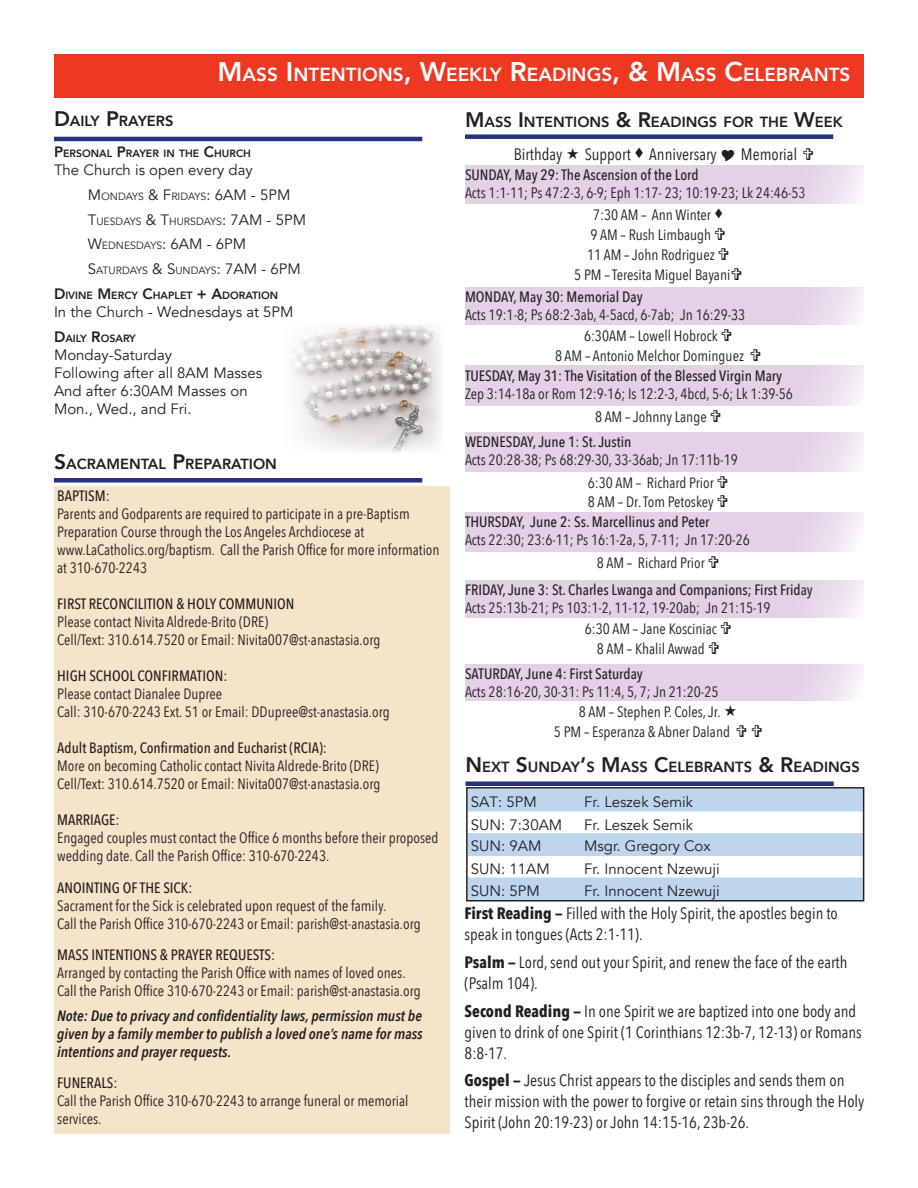
<style>
.page{position:relative;width:918px;height:1188px;background:#fff}
.page>*{position:absolute;margin:0;border:0;box-sizing:border-box;transform-origin:0 0}
.t1{font:800 18.9px "Avenir";color:#fff}
.t2{font:16.5px/21px "Avenir Next Condensed";color:#231f20}
.t3{font:15px/18px "Avenir Next Condensed";color:#231f20}
.t4{font:500 15px "Avenir Next Condensed";color:#231f20}
.t5{font:15px "Avenir";color:#231f20}
.t6{font:italic 600 15px/18px "Avenir Next Condensed";color:#231f20;text-align:justify}
.t7{font:800 14.7px "Avenir";color:#231f20}
.t8{font:10.5px "Avenir";color:#231f20}
.t9{font:800 10.5px "Avenir";color:#231f20}
.s1{font-size:21px}
.s2{font-size:27px}
.s3{font-size:15px}
.s4{font-family:"Avenir"}
.s5{font-weight:700}
</style>
<div class="page">
<svg style="left:469px;top:790px;width:392px;height:109px;fill:#bed5ee"></svg>
<div style="left:466px;top:787px;width:398px;height:115px;border:2px solid #231f20"></div>
<div style="left:54px;top:54px;width:810px;height:43px;background:#ef3822"></div>
<hr style="left:54px;top:137px;width:368px;height:4px;background:#27347d">
<div style="left:465px;top:781px;width:369px;height:5px;background:#27347d"></div>
<div style="left:465px;top:287px;width:398px;height:38px;background:#e3d1e6"></div>
<div style="left:465px;top:134px;width:368px;height:5px;background:#27347d"></div>
<div style="left:465px;top:366px;width:398px;height:40px;background:#e3d1e6"></div>
<div style="left:465px;top:432px;width:398px;height:40px;background:#e3d1e6"></div>
<div style="left:465px;top:512px;width:398px;height:40px;background:#e3d1e6"></div>
<div style="left:465px;top:580px;width:398px;height:38px;background:#e3d1e6"></div>
<div style="left:465px;top:664px;width:398px;height:37px;background:#e3d1e6"></div>
<div style="left:465px;top:165px;width:398px;height:39px;background:#e3d1e6"></div>
<div style="left:54px;top:478px;width:368px;height:5px;background:#27347d"></div>
<div style="left:54px;top:486px;width:395px;height:648px;background:#f5e4c7"></div>
<img style="left:291px;top:324px;width:150px;height:128px">
<p class="t7" style="left:54px;top:110px;width:121px"><span class="s1">D</span>AILY <span class="s1">P</span>RAYERS</p>
<p class="t1" style="left:218px;top:60px;width:634px"><span class="s2">M</span>ASS <span class="s2">I</span> NTENTIONS<span class="s2">, W</span>EEKLY <span class="s2">R</span>EADINGS<span class="s2">, &amp; M</span>ASS <span class="s2">C</span>ELEBRANTS</p>
<p class="t7" style="left:465px;top:111px;width:379px"><span class="s1">M</span>ASS <span class="s1">I</span> NTENTIONS <span class="s1">&amp; R</span>EADINGS FOR THE <span class="s1">W</span>EEK</p>
<p class="t9" style="left:54px;top:145px;width:199px"><span class="s3">P</span>ERSONAL <span class="s3">P</span>RAYER IN THE <span class="s3">C</span>HURCH</p>
<p class="t5" style="left:54px;top:161px;width:200px">The Church is open every day</p>
<p class="t8" style="left:88px;top:190px;width:204px"><span class="s3">M</span>ONDAYS <span class="s3">&amp; F</span>RIDAYS<span class="s3">:</span> <span class="s3">6AM - 5PM</span></p>
<p class="t8" style="left:88px;top:215px;width:220px"><span class="s3">T</span>UESDAYS <span class="s3">&amp; T</span>HURSDAYS<span class="s3">:</span> <span class="s3">7AM - 5PM</span></p>
<p class="t8" style="left:88px;top:240px;width:160px"><span class="s3">W</span>EDNESDAYS<span class="s3">: 6AM - 6PM</span></p>
<p class="t8" style="left:88px;top:264px;width:214px"><span class="s3">S</span>ATURDAYS <span class="s3">&amp; S</span>UNDAYS<span class="s3">:</span> <span class="s3">7AM - 6PM</span></p>
<p class="t9" style="left:54px;top:287px;width:226px"><span class="s3">D</span> IVINE <span class="s3">M</span>ERCY <span class="s3">C</span>HAPLET <span class="s3">+ A</span>DORATION</p>
<p class="t5" style="left:54px;top:303px;width:241px">In the Church - Wednesdays at 5PM</p>
<p class="t9" style="left:54px;top:330px;width:83px"><span class="s3">D</span>AILY <span class="s3">R</span>OSARY</p>
<p class="t5" style="left:54px;top:346px;width:120px">Monday-Saturday</p>
<p class="t5" style="left:54px;top:364px;width:210px">Following after all 8AM Masses</p>
<p class="t5" style="left:54px;top:382px;width:195px">And after 6:30AM Masses on</p>
<p class="t5" style="left:54px;top:400px;width:139px">Mon., Wed., and Fri.</p>
<p class="t7" style="left:54px;top:453px;width:225px"><span class="s1">S</span>ACRAM ENTAL <span class="s1">P</span>REPARATION</p>
<p class="t4" style="left:57px;top:487px;width:54px">BAPTISM:</p>
<p class="t3" style="left:57px;top:504px;width:354px">Parents and Godparents are required to participate in a pre-Baptism<br>Preparation Course through the Los Angeles Archdiocese at</p>
<p class="t3" style="left:57px;top:540px;width:384px">www.LaCatholics.org/baptism. Call the Parish Office for more information at 310-670-2243</p>
<p class="t4" style="left:57px;top:595px;width:239px">FIRST RECONCILITION &amp; HOLY COMMUNION</p>
<p class="t3" style="left:57px;top:612px;width:212px">Please contact Nivita Aldrede-Brito (DRE)</p>
<p class="t3" style="left:57px;top:630px;width:325px">Cell/Text: 310.614.7520 or Email: Nivita007@st-anastasia.org</p>
<p class="t4" style="left:57px;top:667px;width:172px">HIGH SCHOOL CONFIRMATION:</p>
<p class="t3" style="left:57px;top:684px;width:167px">Please contact Dianalee Dupree</p>
<p class="t3" style="left:57px;top:702px;width:334px">Call: 310-670-2243 Ext. 51 or Email: DDupree@st-anastasia.org</p>
<p class="t4" style="left:57px;top:739px;width:271px">Adult Baptism, Confirmation and Eucharist (RCIA):</p>
<p class="t3" style="left:57px;top:756px;width:323px">More on becoming Catholic contact Nivita Aldrede-Brito (DRE)</p>
<p class="t3" style="left:57px;top:774px;width:325px">Cell/Text: 310.614.7520 or Email: Nivita007@st-anastasia.org</p>
<p class="t4" style="left:57px;top:811px;width:64px">MARRIAGE:</p>
<p class="t3" style="left:57px;top:828px;width:383px">Engaged couples must contact the Office 6 months before their proposed</p>
<p class="t3" style="left:57px;top:846px;width:274px">wedding date. Call the Parish Office: 310-670-2243.</p>
<p class="t4" style="left:57px;top:878px;width:137px">ANOINTING OF THE SICK:</p>
<p class="t3" style="left:57px;top:896px;width:331px">Sacrament for the Sick is celebrated upon request of the family.</p>
<p class="t3" style="left:57px;top:914px;width:365px">Call the Parish Office 310-670-2243 or Email: parish@st-anastasia.org</p>
<p class="t4" style="left:57px;top:946px;width:220px">MASS INTENTIONS &amp; PRAYER REQUESTS:</p>
<p class="t3" style="left:57px;top:963px;width:350px">Arranged by contacting the Parish Office with names of loved ones.</p>
<p class="t3" style="left:57px;top:981px;width:365px">Call the Parish Office 310-670-2243 or Email: parish@st-anastasia.org</p>
<p class="t6" style="left:57px;top:1006px;width:367px">Note: Due to privacy and confidentiality laws, permission must be given by a family member to publish a loved one’s name for mass intentions and prayer requests.</p>
<p class="t4" style="left:57px;top:1074px;width:62px">FUNERALS:</p>
<p class="t3" style="left:57px;top:1091px;width:353px">Call the Parish Office 310-670-2243 to arrange funeral or memorial services.</p>
<p class="t2" style="left:514px;top:143px;width:50px">Birthday</p>
<p class="t2" style="left:585px;top:143px;width:134px">Support • Anniversary</p>
<p class="t2" style="left:741px;top:143px;width:58px">Memoria<span class="s4">l</span></p>
<p class="t4" style="left:465px;top:166px;width:235px">SUNDAY, May 29: The Ascension of the Lord</p>
<p class="t3" style="left:465px;top:183px;width:342px">Acts 1:1-11; Ps 47:2-3, 6-9; Eph 1:17- 23; 10:19-23; Lk 24:46-53</p>
<p class="t3" style="left:593px;top:205px;width:132px">7:30 AM – Ann Winter •</p>
<p class="t3" style="left:591px;top:225px;width:122px">9 AM – Rush Limbaugh</p>
<p class="t3" style="left:587px;top:245px;width:129px">11 AM – John Rodriguez</p>
<p class="t3" style="left:574px;top:265px;width:158px">5 PM – Teresita Miguel Bayani</p>
<p class="t4" style="left:465px;top:288px;width:179px">MONDAY, May 30: Memorial Day</p>
<p class="t3" style="left:465px;top:305px;width:282px">Acts 19:1-8; Ps 68:2-3ab, 4-5acd, 6-7ab; Jn 16:29-33</p>
<p class="t3" style="left:584px;top:326px;width:135px">6:30AM – Lowell Hobrock</p>
<p class="t3" style="left:555px;top:346px;width:191px">8 AM – Antonio Melchor Dominguez</p>
<p class="t4" style="left:465px;top:366px;width:319px">TUESDAY, May 31: The Visitation of the Blessed Virgin Mary</p>
<p class="t3" style="left:465px;top:384px;width:329px">Zep 3:14-18a or Rom 12:9-16; Is 12:2-3, 4bcd, 5-6; Lk 1:39-56</p>
<p class="t4" style="left:465px;top:433px;width:168px">WEDNESDAY, June 1: St. Justin</p>
<p class="t3" style="left:465px;top:450px;width:274px">Acts 20:28-38; Ps 68:29-30, 33-36ab; Jn 17:11b-19</p>
<p class="t3" style="left:595px;top:407px;width:113px">8 AM – Johnny Lange</p>
<p class="t3" style="left:588px;top:473px;width:127px">6:30 AM – Richard Prior</p>
<p class="t3" style="left:588px;top:492px;width:127px">8 AM – Dr. Tom Petoskey</p>
<p class="t4" style="left:465px;top:513px;width:246px">THURSDAY, June 2: Ss. Marcellinus and Peter</p>
<p class="t3" style="left:465px;top:530px;width:286px">Acts 22:30; 23:6-11; Ps 16:1-2a, 5, 7-11; Jn 17:20-26</p>
<p class="t4" style="left:465px;top:581px;width:349px">FRIDAY, June 3: St. Charles Lwanga and Companions; First Friday</p>
<p class="t3" style="left:465px;top:598px;width:307px">Acts 25:13b-21; Ps 103:1-2, 11-12, 19-20ab; Jn 21:15-19</p>
<p class="t3" style="left:597px;top:553px;width:109px">8 AM – Richard Prior</p>
<p class="t3" style="left:585px;top:619px;width:134px">6:30 AM – Jane Kosciniac</p>
<p class="t3" style="left:597px;top:639px;width:110px">8 AM – Khalil Awwad</p>
<p class="t4" style="left:465px;top:665px;width:179px">SATURDAY, June 4: First Saturday</p>
<p class="t3" style="left:465px;top:682px;width:255px">Acts 28:16-20, 30-31: Ps 11:4, 5, 7; Jn 21:20-25</p>
<p class="t3" style="left:579px;top:702px;width:143px">8 AM – Stephen P. Coles, Jr.</p>
<p class="t3" style="left:554px;top:722px;width:178px">5 PM – Esperanza &amp; Abner Daland</p>
<p class="t7" style="left:465px;top:755px;width:396px"><span class="s1">N</span> EXT <span class="s1">S</span>UNDAY<span class="s1">’</span>S <span class="s1">M</span>ASS <span class="s1">C</span>ELEBRANTS <span class="s1">&amp; R</span>EADINGS</p>
<p class="t5" style="left:471px;top:793px;width:67px">SAT: 5PM</p>
<p class="t5" style="left:584px;top:793px;width:110px">Fr. Leszek Semik</p>
<p class="t5" style="left:471px;top:816px;width:93px">SUN: 7:30AM</p>
<p class="t5" style="left:584px;top:816px;width:110px">Fr. Leszek Semik</p>
<p class="t5" style="left:471px;top:837px;width:72px">SUN: 9AM</p>
<p class="t5" style="left:584px;top:837px;width:128px">Msgr. Gregory Cox</p>
<p class="t5" style="left:471px;top:860px;width:80px">SUN: 11AM</p>
<p class="t5" style="left:584px;top:860px;width:137px">Fr. Innocent Nzewuji</p>
<p class="t5" style="left:471px;top:882px;width:70px">SUN: 5PM</p>
<p class="t5" style="left:584px;top:882px;width:137px">Fr. Innocent Nzewuji</p>
<p class="t2" style="left:465px;top:902px;width:375px"><span class="s5">First Reading —</span> Filled with the Holy Spirit, the apostles begin to speak in tongues (Acts 2:1-11).</p>
<p class="t2" style="left:465px;top:951px;width:384px"><span class="s5">Psalm —</span> Lord, send out your Spirit, and renew the face of the earth (Psalm 104).</p>
<p class="t2" style="left:465px;top:1000px;width:399px"><span class="s5">Second Reading —</span> In one Spirit we are baptized into one body and given to drink of one Spirit (1 Corinthians 12:3b-7, 12-13) or Romans<br>8:8-17.</p>
<p class="t2" style="left:465px;top:1069px;width:401px"><span class="s5">Gospel —</span> Jesus Christ appears to the disciples and sends them on their mission with the power to forgive or retain sins through the Holy<br>Spirit (John 20:19-23) or John 14:15-16, 23b-26.</p>
</div>
